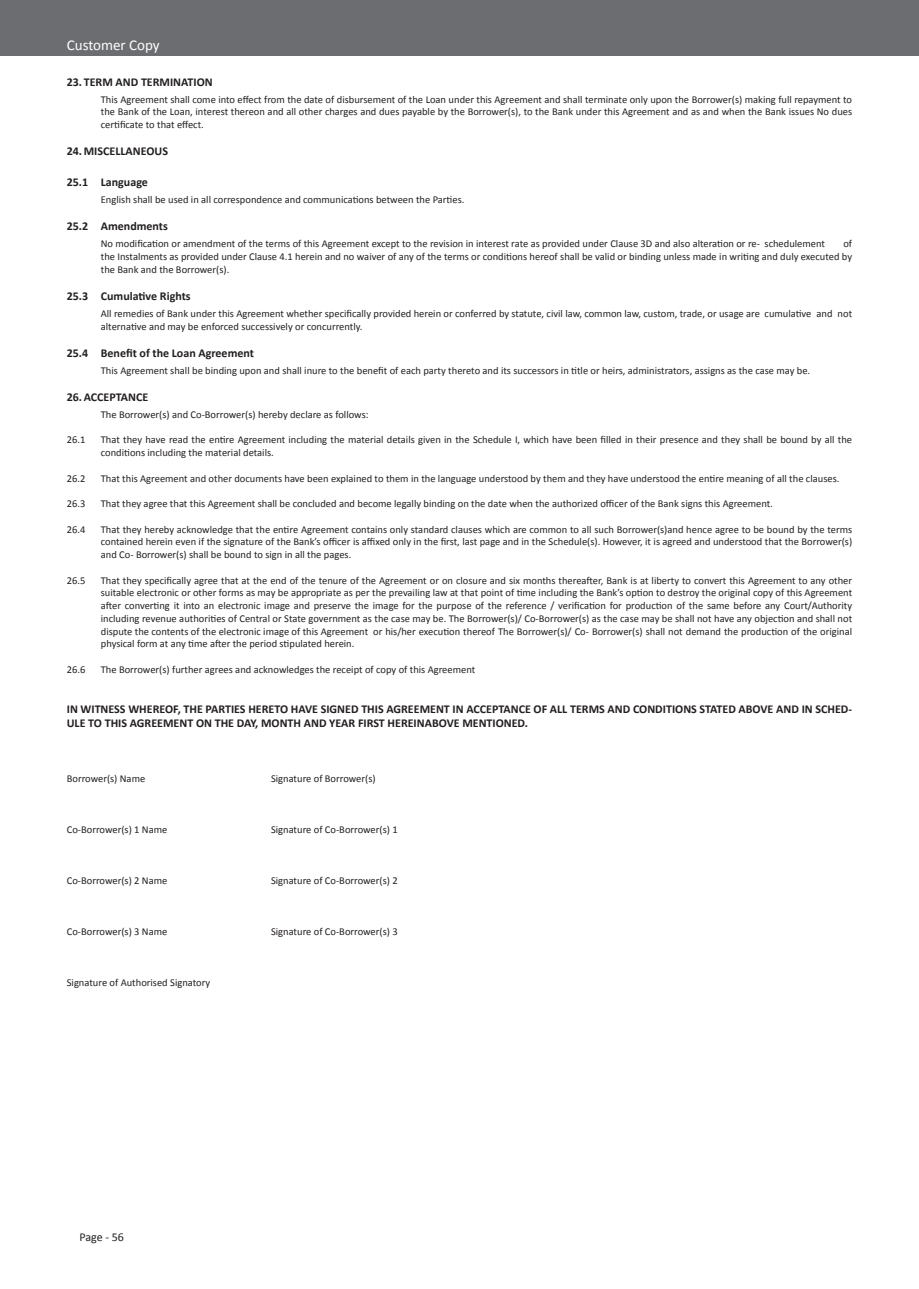
<style>
.page{position:relative;width:919px;height:1289px;background:#fff}
.page>*{position:absolute;margin:0;border:0;box-sizing:border-box;transform-origin:0 0}
.t1{font:15px "Calibri";color:#fff}
.t2{font:700 12px/14.2px "Calibri";color:#231f20}
.t3{font:12px "Calibri";letter-spacing:-.005em;color:#231f20}
.t4{font:10.5px/12.8px "Calibri";color:#231f20;text-align:justify}
</style>
<div class="page">
<div style="left:0;top:0;width:906px;height:55px;background:#6c6d70"></div>
<div style="left:906px;top:0;width:12px;height:55px;background:#6c6d70"></div>
<h1 class="t1" style="left:67px;top:35px;width:94px">Customer Copy</h1>
<p class="t2" style="left:67px;top:74px;width:147px">23. TERM AND TERMINATION</p>
<p class="t4" style="left:101px;top:93px;width:752px">This Agreement shall come into effect from the date of disbursement of the Loan under this Agreement and shall terminate only upon the Borrower(s) making full repayment to the Bank of the Loan, interest thereon and all other charges and dues payable by the Borrower(s), to the Bank under this Agreement and as and when the Bank issues No dues certificate to that effect.</p>
<p class="t2" style="left:67px;top:144px;width:103px">24.MISCELLANEOUS</p>
<p class="t2" style="left:67px;top:175px;width:83px">25.1 Language</p>
<p class="t4" style="left:101px;top:193px;width:365px">English shall be used in all correspondence and communications between the Parties.</p>
<p class="t2" style="left:67px;top:219px;width:103px">25.2 Amendments</p>
<p class="t4" style="left:101px;top:237px;width:725px">No modification or amendment of the terms of this Agreement except to the revision in interest rate as provided under Clause 3D and also alteration or re- schedulement</p>
<p class="t4" style="left:101px;top:237px;width:752px;text-indent:742px">of the Instalments as provided under Clause 4.1 herein and no waiver of any of the terms or conditions hereof shall be valid or binding unless made in writing and duly executed by the Bank and the Borrower(s).</p>
<p class="t2" style="left:67px;top:289px;width:125px">25.3 Cumulative Rights</p>
<p class="t4" style="left:101px;top:307px;width:752px">All remedies of Bank under this Agreement whether specifically provided herein or conferred by statute, civil law, common law, custom, trade, or usage are cumulative and not alternative and may be enforced successively or concurrently.</p>
<p class="t2" style="left:67px;top:345px;width:189px">25.4 Benefit of the Loan Agreement</p>
<p class="t4" style="left:101px;top:364px;width:711px">This Agreement shall be binding upon and shall inure to the benefit of each party thereto and its successors in title or heirs, administrators, assigns as the case may be.</p>
<p class="t2" style="left:67px;top:389px;width:83px">26.ACCEPTANCE</p>
<p class="t4" style="left:101px;top:408px;width:269px">The Borrower(s) and Co-Borrower(s) hereby declare as follows:</p>
<p class="t4" style="left:67px;top:433px;width:20px">26.1</p>
<p class="t4" style="left:101px;top:433px;width:752px">That they have read the entire Agreement including the material details given in the Schedule I, which have been filled in their presence and they shall be bound by all the conditions including the material details.</p>
<p class="t4" style="left:67px;top:472px;width:20px">26.2</p>
<p class="t4" style="left:101px;top:472px;width:740px">That this Agreement and other documents have been explained to them in the language understood by them and they have understood the entire meaning of all the clauses.</p>
<p class="t4" style="left:67px;top:497px;width:20px">26.3</p>
<p class="t4" style="left:101px;top:497px;width:673px">That they agree that this Agreement shall be concluded and become legally binding on the date when the authorized officer of the Bank signs this Agreement.</p>
<p class="t4" style="left:67px;top:523px;width:20px">26.4</p>
<p class="t4" style="left:101px;top:523px;width:752px">That they hereby acknowledge that the entire Agreement contains only standard clauses which are common to all such Borrower(s)and hence agree to be bound by the terms contained herein even if the signature of the Bank’s officer is affixed only in the first, last page and in the Schedule(s). However, it is agreed and understood that the Borrower(s) and Co- Borrower(s) shall be bound to sign in all the pages.</p>
<p class="t4" style="left:67px;top:574px;width:20px">26.5</p>
<p class="t4" style="left:101px;top:574px;width:752px">That they specifically agree that at the end of the tenure of the Agreement or on closure and six months thereafter, Bank is at liberty to convert this Agreement to any other suitable electronic or other forms as may be appropriate as per the prevailing law at that point of time including the Bank’s option to destroy the original copy of this Agreement after converting it into an electronic image and preserve the image for the purpose of the reference / verification for production of the same before any Court/Authority including revenue authorities of Central or State government as the case may be. The Borrower(s)/ Co-Borrower(s) as the case may be shall not have any objection and shall not dispute the contents of the electronic image of this Agreement or his/her execution thereof The Borrower(s)/ Co- Borrower(s) shall not demand the production of the original physical form at any time after the period stipulated herein.</p>
<p class="t4" style="left:67px;top:663px;width:20px">26.6</p>
<p class="t4" style="left:101px;top:663px;width:376px">The Borrower(s) further agrees and acknowledges the receipt of copy of this Agreement</p>
<p class="t2" style="left:67px;top:701px;width:786px">IN WITNESS WHEREOF, THE PARTIES HERETO HAVE SIGNED THIS AGREEMENT IN ACCEPTANCE OF ALL TERMS AND CONDITIONS STATED ABOVE AND IN SCHED-<br>ULE TO THIS AGREEMENT ON THE DAY, MONTH AND YEAR FIRST HEREINABOVE MENTIONED.</p>
<p class="t4" style="left:67px;top:772px;width:80px">Borrower(s) Name</p>
<p class="t4" style="left:271px;top:772px;width:106px">Signature of Borrower(s)</p>
<p class="t4" style="left:67px;top:823px;width:102px">Co-Borrower(s) 1 Name</p>
<p class="t4" style="left:271px;top:823px;width:128px">Signature of Co-Borrower(s) 1</p>
<p class="t4" style="left:67px;top:874px;width:102px">Co-Borrower(s) 2 Name</p>
<p class="t4" style="left:271px;top:874px;width:128px">Signature of Co-Borrower(s) 2</p>
<p class="t4" style="left:67px;top:925px;width:102px">Co-Borrower(s) 3 Name</p>
<p class="t4" style="left:271px;top:925px;width:128px">Signature of Co-Borrower(s) 3</p>
<p class="t4" style="left:67px;top:976px;width:145px">Signature of Authorised Signatory</p>
<p class="t3" style="left:80px;top:1228px;width:46px">Page - 56</p>
</div>
